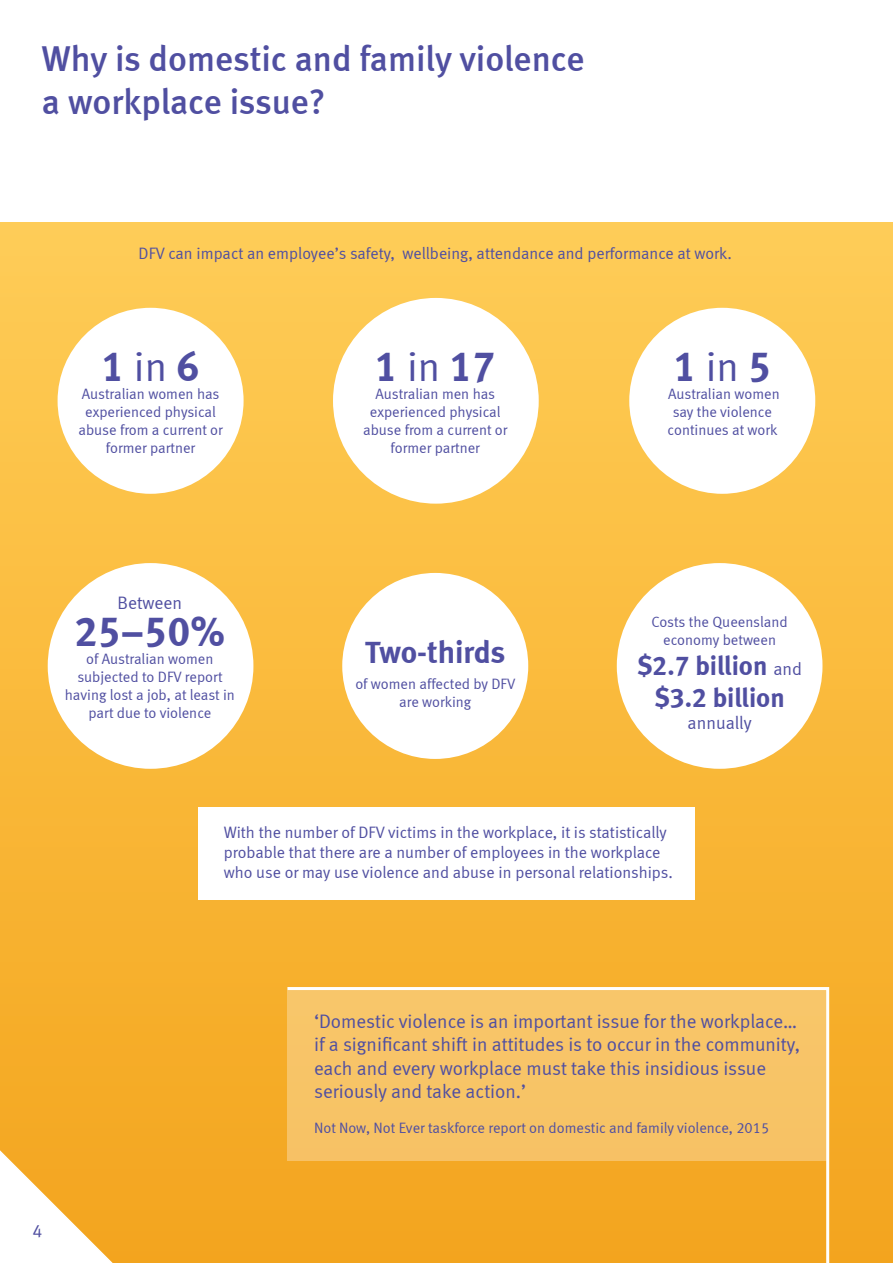
<style>
.page{position:relative;width:893px;height:1263px;background:#fff}
.page>*{position:absolute;margin:0;border:0;box-sizing:border-box;transform-origin:0 0}
.Body_1{font:42px "Meta Bold LF";color:#504fa1}
.Heading_2{font:42px "Meta Bold LF";color:#504fa1}
.Heading_2-2{font:500 36px "Meta";color:#504fa1}
.Body_1-2{font:31.5px "Meta Bold LF";letter-spacing:-.005em;color:#504fa1}
.Body_1-3{font:27px/32.4px "Meta Bold LF";letter-spacing:-.005em;color:#504fa1;text-align:center}
.t1{font:19.5px/23.4px "Meta Normal LF";color:#504fa1}
.Body_1-4{font:18px "Meta Normal LF";color:#504fa1}
.Body_1-5{font:16.5px/19.8px "Meta Normal LF";color:#504fa1}
.Body_1-6{font:15px/18px "Meta Normal LF";color:#504fa1;text-align:center}
.s1{font-family:"Meta Normal LF"}
.s2{font-family:"Meta Normal LF";font-size:18px}
</style>
<div class="page">
<div style="left:0;top:222px;width:893px;height:1041px;background:linear-gradient(to bottom,#ffcd57,#f3a41d)"></div>
<div style="left:333px;top:298px;width:206px;height:206px;background:#fff;border-radius:50%"></div>
<div style="left:342px;top:573px;width:186px;height:186px;background:#fff;border-radius:50%"></div>
<div style="left:617px;top:563px;width:205px;height:206px;background:#fff;border-radius:50%"></div>
<div style="left:58px;top:308px;width:186px;height:186px;background:#fff;border-radius:50%"></div>
<div style="left:48px;top:563px;width:205px;height:206px;background:#fff;border-radius:50%"></div>
<div style="left:629px;top:308px;width:186px;height:186px;background:#fff;border-radius:50%"></div>
<div style="left:285px;top:985px;width:546px;height:278px;background:#f4a721"></div>
<div style="left:288px;top:987px;width:541px;height:174px;background:#f7c467"></div>
<div style="left:198px;top:807px;width:497px;height:92px;background:#fff"></div>
<svg style="left:0;top:1137px;width:127px;height:126px"></svg>
<p class="Heading_2-2" style="left:42px;top:37px;width:544px">Why is domestic and family violence</p>
<p class="Heading_2-2" style="left:42px;top:81px;width:285px">a workplace issue?</p>
<p class="Body_1-5" style="left:139px;top:243px;width:595px">DFV can impact an employee’s safety, wellbeing, attendance and performance at work.</p>
<p class="Heading_2" style="left:102px;top:342px;width:99px">1 <span class="s1">in</span> 6</p>
<p class="Body_1-6" style="left:78px;top:385px;width:146px">Australian women has experienced physical abuse from a current or former partner</p>
<p class="Body_1-4" style="left:118px;top:592px;width:66px">Between</p>
<p class="Body_1" style="left:75px;top:606px;width:152px">25–50%</p>
<p class="Body_1-6" style="left:65px;top:650px;width:172px">of Australian women subjected to DFV report having lost a job, at least in part due to violence</p>
<p class="Body_1" style="left:375px;top:342px;width:122px">1 <span class="s1">in</span> 17</p>
<p class="Body_1-6" style="left:363px;top:385px;width:146px">Australian men has experienced physical abuse from a current or former partner</p>
<p class="Body_1-2" style="left:365px;top:633px;width:142px">Two-thirds</p>
<p class="Body_1-6" style="left:355px;top:675px;width:162px">of women affected by DFV are working</p>
<p class="Body_1" style="left:673px;top:342px;width:99px">1 <span class="s1">in</span> 5</p>
<p class="Body_1-6" style="left:667px;top:385px;width:114px">Australian women say the violence continues at work</p>
<p class="Body_1-6" style="left:652px;top:612px;width:138px">Costs the Queensland economy between</p>
<p class="Body_1-3" style="left:637px;top:649px;width:166px">$2.7 billion <span class="s2">and </span>$3.2 billion</p>
<p class="Body_1-4" style="left:688px;top:712px;width:66px">annually</p>
<p class="Body_1-5" style="left:224px;top:822px;width:450px">With the number of DFV victims in the workplace, it is statistically probable that there are a number of employees in the workplace who use or may use violence and abuse in personal relationships.</p>
<p class="Body_1-4" style="left:32px;top:1220px;width:12px">4</p>
<p class="t1" style="left:314px;top:1009px;width:488px">‘Domestic violence is an important issue for the workplace… if a significant shift in attitudes is to occur in the community, each and every workplace must take this insidious issue seriously and take action.’</p>
<p class="Body_1-6" style="left:314px;top:1118px;width:457px">Not Now, Not Ever taskforce report on domestic and family violence, 2015</p>
</div>
